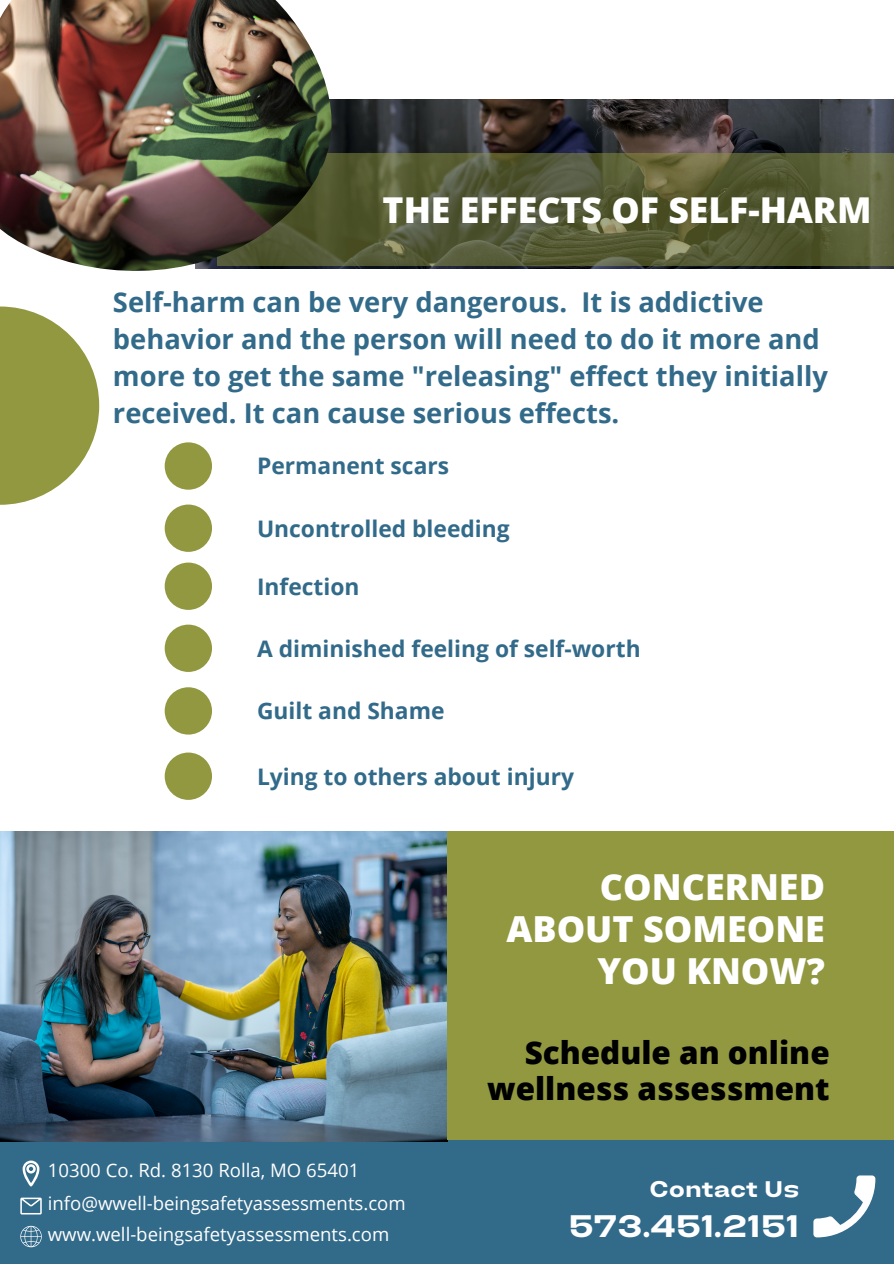
<style>
.page{position:relative;width:894px;height:1264px;background:#fff}
.page>*{position:absolute;margin:0;border:0;box-sizing:border-box;transform-origin:0 0}
.t1{font:800 35.85px/41.7px "Open Sans";color:#fff;text-align:right}
.t2{font:800 35.7px "Open Sans";color:#fff}
.t3{font:800 31.35px/36px "Open Sans";color:#000;text-align:right}
.t4{font:700 expanded 30.75px "Lazord";color:#fff}
.t5{font:700 27.3px/37.2px "Open Sans";color:#326a8a}
.t6{font:700 22.8px "Open Sans";color:#326a8a}
.t7{font:700 expanded 22.5px "Lazord";color:#fff}
.t8{font:18.6px "Open Sans";color:#fff}
</style>
<div class="page">
<div style="left:0;top:1140px;width:893px;height:123px;background:#326a8a"></div>
<svg style="left:813px;top:1175px;width:62px;height:62px"></svg>
<svg style="left:20px;top:1197px;width:22px;height:17px"></svg>
<svg style="left:20px;top:1225px;width:22px;height:22px"></svg>
<svg style="left:23px;top:1160px;width:17px;height:26px"></svg>
<div style="left:165px;top:442px;width:47px;height:47px;background:#919840;border-radius:50%"></div>
<div style="left:165px;top:504px;width:47px;height:48px;background:#919840;border-radius:50%"></div>
<div style="left:165px;top:562px;width:47px;height:48px;background:#919840;border-radius:50%"></div>
<img style="left:0;top:831px;width:447px;height:310px">
<div style="left:447px;top:831px;width:446px;height:309px;background:#919840"></div>
<img style="left:331px;top:99px;width:562px;height:169px">
<svg style="left:331px;top:153px;width:562px;height:113px"></svg>
<svg style="left:0;top:306px;width:99px;height:199px"></svg>
<img style="left:0;top:0;width:331px;height:271px">
<div style="left:165px;top:624px;width:47px;height:48px;background:#919840;border-radius:50%"></div>
<div style="left:165px;top:687px;width:47px;height:47px;background:#919840;border-radius:50%"></div>
<div style="left:165px;top:752px;width:47px;height:47px;background:#919840;border-radius:50%"></div>
<p class="t2" style="left:382px;top:185px;width:490px">THE EFFECTS OF SELF-HARM</p>
<p class="t5" style="left:113px;top:283px;width:716px">Self-harm can be very dangerous. It is addictive behavior and the person will need to do it more and more to get the same "releasing" effect they initially received. It can cause serious effects.</p>
<p class="t6" style="left:257px;top:449px;width:193px">Permanent scars</p>
<p class="t6" style="left:257px;top:513px;width:254px">Uncontrolled bleeding</p>
<p class="t6" style="left:257px;top:571px;width:104px">Infection</p>
<p class="t6" style="left:257px;top:633px;width:385px">A diminished feeling of self-worth</p>
<p class="t6" style="left:257px;top:695px;width:189px">Guilt and Shame</p>
<p class="t6" style="left:257px;top:761px;width:318px">Lying to others about injury</p>
<p class="t1" style="left:506px;top:865px;width:320px">CONCERNED<br>ABOUT SOMEONE<br>YOU KNOW?</p>
<p class="t8" style="left:48px;top:1156px;width:313px">10300 Co. Rd. 8130 Rolla, MO 65401</p>
<p class="t8" style="left:48px;top:1190px;width:359px">info@wwell-beingsafetyassessments.com</p>
<p class="t8" style="left:48px;top:1221px;width:343px">www.well-beingsafetyassessments.com</p>
<p class="t3" style="left:487px;top:1034px;width:344px">Schedule an online wellness assessment</p>
<p class="t7" style="left:649px;top:1177px;width:151px">Contact Us</p>
<p class="t4" style="left:568px;top:1210px;width:232px">573.451.2151</p>
</div>
